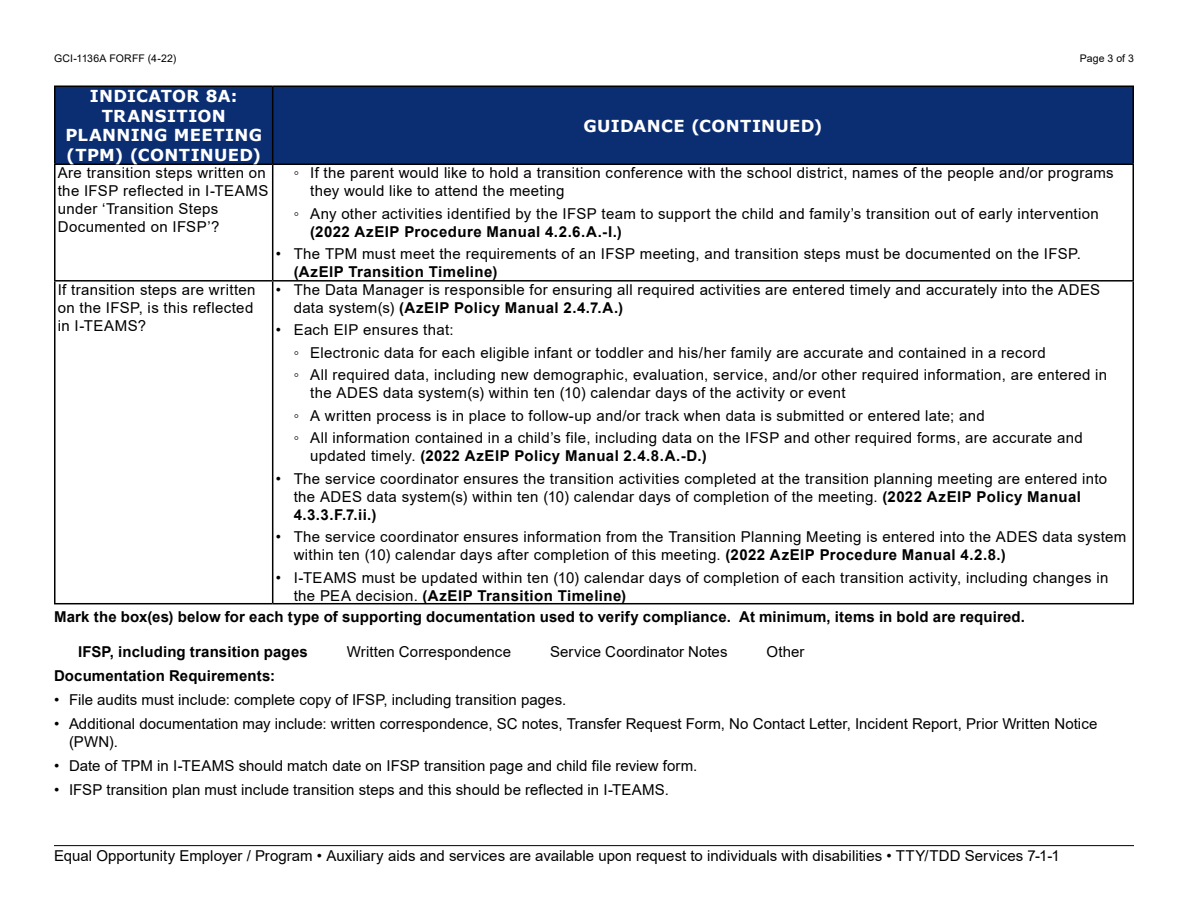
<style>
.page{position:relative;width:1188px;height:918px;background:#fff}
.page>*{position:absolute;margin:0;border:0;box-sizing:border-box;transform-origin:0 0}
.t1{font:700 16.5px/19.8px "Verdana";letter-spacing:.02em;color:#fff;text-align:center}
.t2{font:15px/18px "Arial";letter-spacing:.02em;color:#000}
.t3{font:700 15px "Arial";letter-spacing:.01em;color:#000}
.t4{font:700 15px "Arial";letter-spacing:.03em;color:#000}
.t5{font:15px "Arial";color:#000}
.t6{font:10.5px "Arial";letter-spacing:.015em;color:#000}
.s1{font-weight:700}
.s2{font-weight:400}
</style>
<div class="page">
<div style="left:56px;top:87px;width:1076px;height:77px;background:#0b2d72"></div>
<hr style="left:54px;top:86px;width:219px;height:1px;background:#000">
<hr style="left:54px;top:87px;width:2px;height:77px;background:#000">
<hr style="left:273px;top:86px;width:861px;height:1px;background:#000">
<hr style="left:272px;top:87px;width:1px;height:77px;background:#000">
<hr style="left:1132px;top:87px;width:2px;height:77px;background:#000">
<hr style="left:54px;top:164px;width:219px;height:1px;background:#000">
<hr style="left:54px;top:165px;width:2px;height:115px;background:#000">
<hr style="left:273px;top:164px;width:861px;height:1px;background:#000">
<hr style="left:272px;top:165px;width:1px;height:115px;background:#000">
<hr style="left:1132px;top:165px;width:2px;height:115px;background:#000">
<hr style="left:54px;top:280px;width:219px;height:2px;background:#000">
<hr style="left:54px;top:282px;width:2px;height:321px;background:#000">
<hr style="left:273px;top:280px;width:861px;height:2px;background:#000">
<hr style="left:272px;top:282px;width:1px;height:321px;background:#000">
<hr style="left:1132px;top:282px;width:2px;height:321px;background:#000">
<hr style="left:54px;top:603px;width:219px;height:1px;background:#000">
<hr style="left:273px;top:603px;width:861px;height:1px;background:#000">
<hr style="left:54px;top:845px;width:1080px;height:1px;background:#000">
<p class="t6" style="left:54px;top:51px;width:124px">GCI-1136A FORFF (4-22)</p>
<p class="t6" style="left:1080px;top:51px;width:56px">Page 3 of 3</p>
<p class="t1" style="left:65px;top:86px;width:198px">INDICATOR 8A:<br>TRANSITION<br>PLANNING MEETING (TPM) (CONTINUED)</p>
<p class="t1" style="left:583px;top:115px;width:241px">GUIDANCE (CONTINUED)</p>
<p class="t2" style="left:58px;top:164px;width:212px">Are transition steps written on the IFSP reflected in I-TEAMS under ‘Transition Steps<br>Documented on IFSP’?</p>
<p class="t2" style="left:310px;top:164px;width:805px;text-indent:-16px">◦ If the parent would like to hold a transition conference with the school district, names of the people and/or programs they would like to attend the meeting</p>
<p class="t2" style="left:294px;top:204px;width:807px">◦ Any other activities identified by the IFSP team to support the child and family’s transition out of early intervention</p>
<p class="t4" style="left:310px;top:221px;width:313px">(2022 AzEIP Procedure Manual 4.2.6.A.-I.)</p>
<p class="t2" style="left:276px;top:245px;width:807px">• The TPM must meet the requirements of an IFSP meeting, and transition steps must be documented on the IFSP.</p>
<p class="t4" style="left:294px;top:261px;width:205px">(AzEIP Transition Timeline)</p>
<p class="t2" style="left:58px;top:280px;width:199px">If transition steps are written on the IFSP, is this reflected in I-TEAMS?</p>
<p class="t2" style="left:294px;top:280px;width:808px;text-indent:-18px">• The Data Manager is responsible for ensuring all required activities are entered timely and accurately into the ADES data system(s) <span class="s1">(AzEIP Policy Manual 2.4.7.A.)</span></p>
<p class="t2" style="left:294px;top:319px;width:815px;line-height:22.5px;text-indent:-18px">• Each EIP ensures that:<br>◦ Electronic data for each eligible infant or toddler and his/her family are accurate and contained in a record<br>◦ All required data, including new demographic, evaluation, service, and/or other required information, are entered in</p>
<p class="t2" style="left:294px;top:382px;width:791px;line-height:22.5px;text-indent:16px">the ADES data system(s) within ten (10) calendar days of the activity or event<br>◦ A written process is in place to follow-up and/or track when data is submitted or entered late; and<br>◦ All information contained in a child’s file, including data on the IFSP and other required forms, are accurate and</p>
<p class="t4" style="left:310px;top:445px;width:398px"><span class="s2">updated timely.</span> (2022 AzEIP Policy Manual 2.4.8.A.-D.)</p>
<p class="t2" style="left:294px;top:469px;width:815px;text-indent:-18px">• The service coordinator ensures the transition activities completed at the transition planning meeting are entered into the ADES data system(s) within ten (10) calendar days of completion of the meeting. <span class="s1">(2022 AzEIP Policy Manual<br>4.3.3.F.7.ii.)</span></p>
<p class="t2" style="left:294px;top:528px;width:834px;text-indent:-18px">• The service coordinator ensures information from the Transition Planning Meeting is entered into the ADES data system within ten (10) calendar days after completion of this meeting. <span class="s1">(2022 AzEIP Procedure Manual 4.2.8.)</span></p>
<p class="t2" style="left:294px;top:568px;width:816px;text-indent:-18px">• I-TEAMS must be updated within ten (10) calendar days of completion of each transition activity, including changes in the PEA decision. <span class="s1">(AzEIP Transition Timeline)</span></p>
<p class="t3" style="left:54px;top:607px;width:972px">Mark the box(es) below for each type of supporting documentation used to verify compliance. At minimum, items in bold are required.</p>
<p class="t3" style="left:78px;top:641px;width:231px">IFSP, including transition pages</p>
<p class="t2" style="left:347px;top:643px;width:166px">Written Correspondence</p>
<p class="t2" style="left:550px;top:643px;width:179px">Service Coordinator Notes</p>
<p class="t2" style="left:767px;top:643px;width:39px">Other</p>
<p class="t3" style="left:54px;top:665px;width:223px">Documentation Requirements:</p>
<p class="t5" style="left:54px;top:689px;width:514px">• File audits must include: complete copy of IFSP, including transition pages.</p>
<p class="t2" style="left:69px;top:715px;width:1030px;text-indent:-15px">• Additional documentation may include: written correspondence, SC notes, Transfer Request Form, No Contact Letter, Incident Report, Prior Written Notice (PWN).</p>
<p class="t2" style="left:54px;top:757px;width:645px">• Date of TPM in I-TEAMS should match date on IFSP transition page and child file review form.</p>
<p class="t2" style="left:54px;top:781px;width:617px">• IFSP transition plan must include transition steps and this should be reflected in I-TEAMS.</p>
<p class="t2" style="left:54px;top:847px;width:1007px">Equal Opportunity Employer / Program • Auxiliary aids and services are available upon request to individuals with disabilities • TTY/TDD Services 7-1-1</p>
</div>
